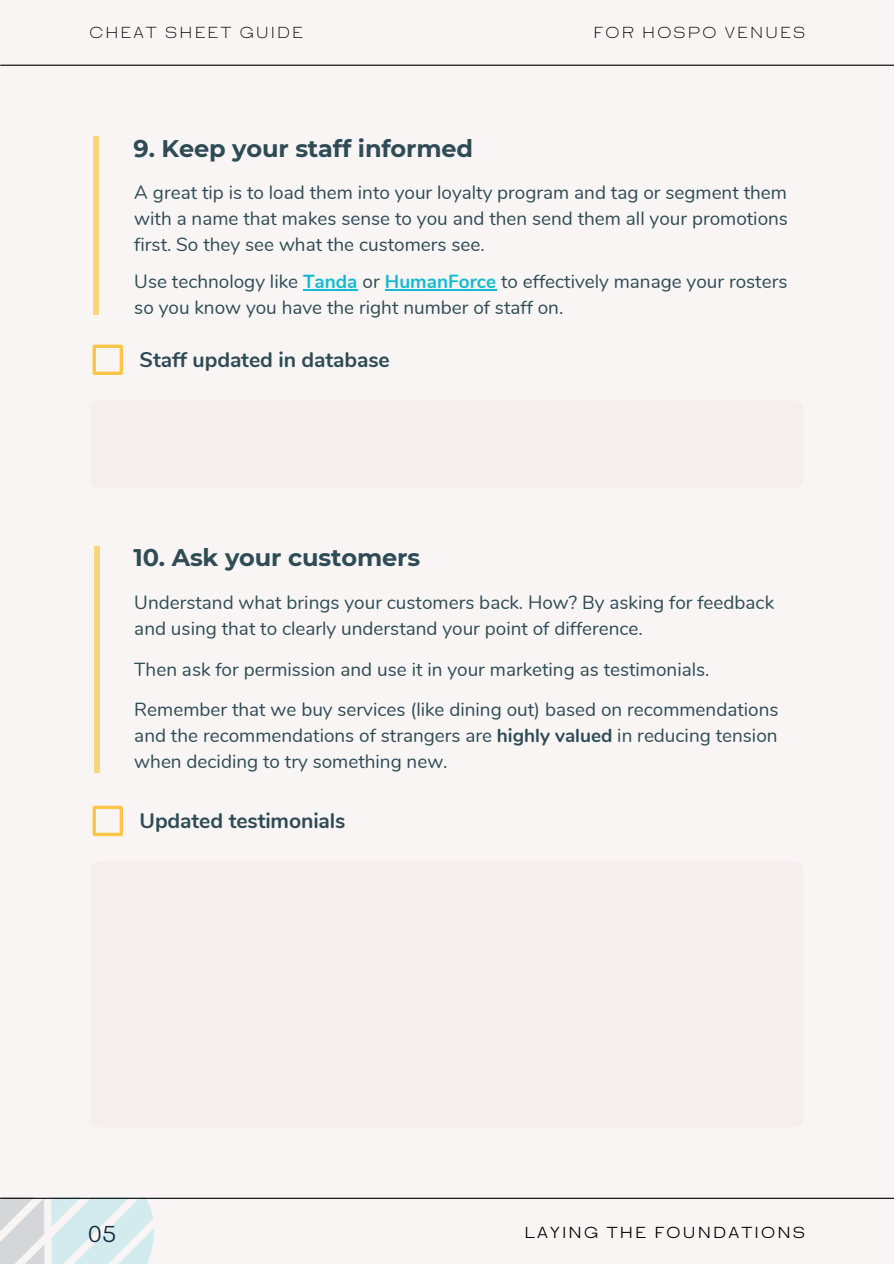
<style>
.page{position:relative;width:894px;height:1264px;background:#fff}
.page>*{position:absolute;margin:0;border:0;box-sizing:border-box;transform-origin:0 0}
.t1{font:700 24px "Montserrat";letter-spacing:-.005em;color:#2f4b55}
.t2{font:21.6px "HK Gothic";color:#11283c}
.t3{font:700 21.15px "Nunito";letter-spacing:-.005em;color:#2f4b55}
.t4{font:18.9px/26px "Nunito";color:#2f4b55;text-align:justify}
.t5{font:300 15px "HK Gothic";letter-spacing:.145em;color:#000}
.t6{font:15px "HK Gothic";letter-spacing:.145em;color:#000}
.s1{font-weight:700;color:#15bad2}
.s2{font-weight:700}
</style>
<div class="page">
<div style="left:0;top:0;width:893px;height:1263px;background:#f8f5f4"></div>
<img style="left:0;top:1197px;width:167px;height:66px">
<hr style="left:1px;top:65px;width:892px;height:1px;background:#000">
<hr style="left:1px;top:1197px;width:892px;height:1px;background:#000">
<div style="left:94px;top:137px;width:5px;height:178px;background:#f9d57b"></div>
<div style="left:94px;top:546px;width:5px;height:227px;background:#f9d57b"></div>
<hr style="left:303px;top:289px;width:54px;height:1px;background:#15bad2">
<hr style="left:385px;top:289px;width:111px;height:1px;background:#15bad2">
<svg style="left:92px;top:344px;width:31px;height:31px"></svg>
<svg style="left:92px;top:805px;width:31px;height:31px"></svg>
<p class="t5" style="left:89px;top:25px;width:215px">CHEAT SHEET GUIDE</p>
<p class="t5" style="left:593px;top:25px;width:213px">FOR HOSPO VENUES</p>
<p class="t1" style="left:133px;top:134px;width:341px">9. Keep your staff informed</p>
<p class="t4" style="left:134px;top:180px;width:655px">A great tip is to load them into your loyalty program and tag or segment them with a name that makes sense to you and then send them all your promotions first. So they see what the customers see.</p>
<p class="t4" style="left:134px;top:269px;width:654px">Use technology like <span class="s1">Tanda</span> or <span class="s1">HumanForce</span> to effectively manage your rosters so you know you have the right number of staff on.</p>
<p class="t3" style="left:140px;top:346px;width:252px">Staff updated in database</p>
<p class="t1" style="left:133px;top:543px;width:288px">10. Ask your customers</p>
<p class="t4" style="left:134px;top:590px;width:641px">Understand what brings your customers back. How? By asking for feedback and using that to clearly understand your point of difference.</p>
<p class="t4" style="left:134px;top:656px;width:576px">Then ask for permission and use it in your marketing as testimonials.</p>
<p class="t4" style="left:134px;top:697px;width:645px">Remember that we buy services (like dining out) based on recommendations and the recommendations of strangers are <span class="s2">highly valued</span> in reducing tension when deciding to try something new.</p>
<p class="t3" style="left:140px;top:807px;width:207px">Updated testimonials</p>
<p class="t2" style="left:88px;top:1222px;width:30px">05</p>
<p class="t6" style="left:524px;top:1224px;width:282px">LAYING THE FOUNDATIONS</p>
</div>
